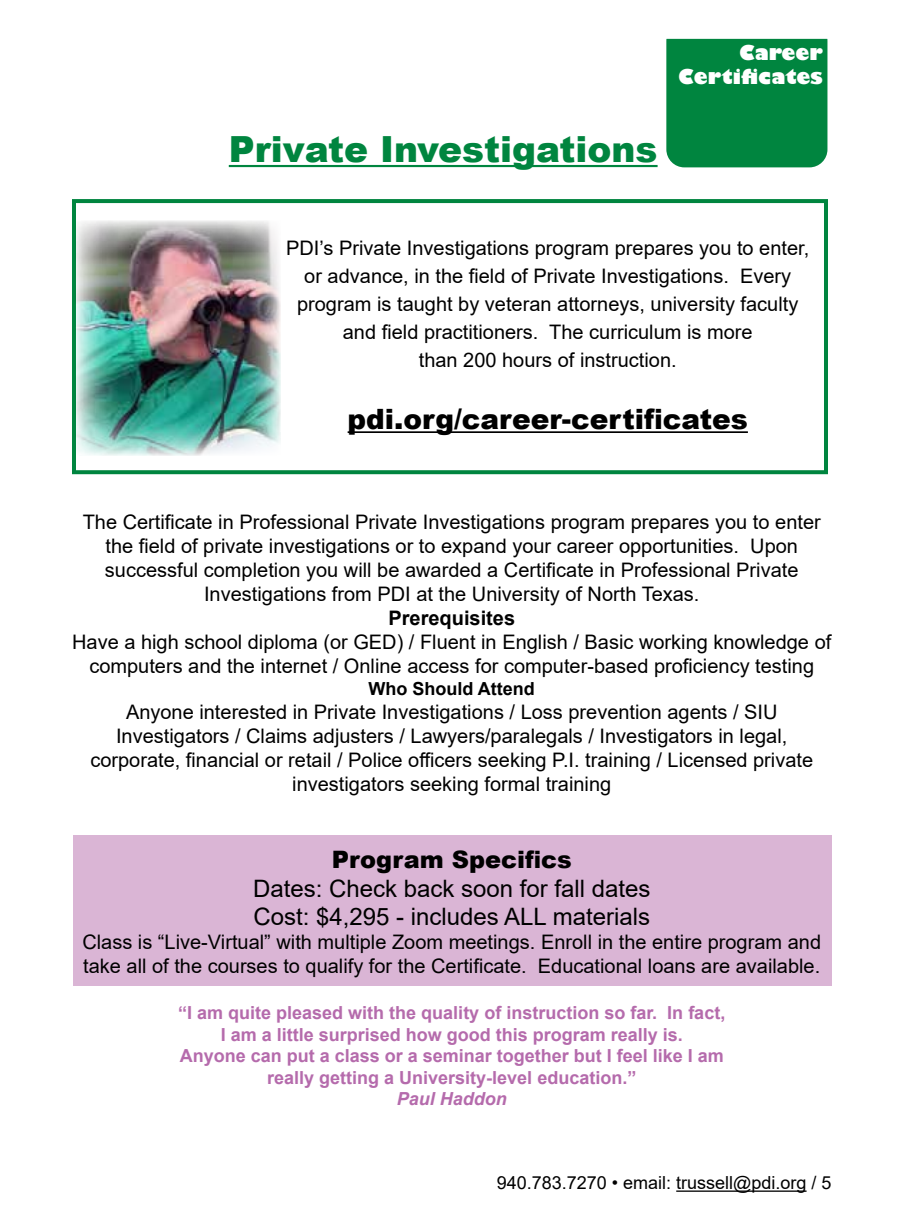
<style>
.page{position:relative;width:900px;height:1224px;background:#fff}
.page>*{position:absolute;margin:0;border:0;box-sizing:border-box;transform-origin:0 0}
.t1{font:900 36px "Arial";color:#00853f}
.t2{font:900 28px "Arial";color:#000}
.t3{font:24px/28.8px "Arial";color:#000}
.t4{font:900 24px "Arial";color:#000}
.t5{font:20px/24px "Arial";color:#000;text-align:center}
.t6{font:800 20px/24px "Gill Sans";color:#fff;text-align:right}
.t7{font:700 20px "Arial";color:#000}
.t8{font:700 18px/21.6px "Arial";color:#b56bac;text-align:center}
.t9{font:18px "Arial";color:#000}
.t10{font:700 18px "Arial";color:#000}
.t11{font:italic 700 18px "Arial";color:#b56bac}
</style>
<div class="page">
<hr style="left:676px;top:1190px;width:131px;height:2px;background:#000">
<div style="left:666px;top:23px;width:161px;height:144px;background:#00853f;border-radius:18px"></div>
<div style="left:652px;top:8px;width:186px;height:31px;background:#fff;border:2px solid #fff"></div>
<div style="left:73px;top:835px;width:759px;height:151px;background:#dab5d5"></div>
<hr style="left:229px;top:165px;width:429px;height:2px;background:#00853f">
<hr style="left:348px;top:431px;width:400px;height:2px;background:#000">
<div style="left:72px;top:199px;width:756px;height:275px;border:4px solid #00853f"></div>
<img style="left:75px;top:221px;width:206px;height:235px">
<h1 class="t1" style="left:229px;top:123px;width:430px">Private Investigations</h1>
<p class="t6" style="left:678px;top:42px;width:146px">Career<br>Certificates</p>
<p class="t5" style="left:286px;top:234px;width:525px;line-height:28px">PDI’s Private Investigations program prepares you to enter, or advance, in the field of Private Investigations. Every program is taught by veteran attorneys, university faculty and field practitioners. The curriculum is more<br>than 200 hours of instruction.</p>
<h2 class="t2" style="left:348px;top:398px;width:402px">pdi.org/career-certificates</h2>
<p class="t5" style="left:83px;top:510px;width:740px">The Certificate in Professional Private Investigations program prepares you to enter the field of private investigations or to expand your career opportunities. Upon successful completion you will be awarded a Certificate in Professional Private Investigations from PDI at the University of North Texas.</p>
<p class="t7" style="left:388px;top:604px;width:128px">Prerequisites</p>
<p class="t5" style="left:72px;top:630px;width:761px">Have a high school diploma (or GED) / Fluent in English / Basic working knowledge of computers and the internet / Online access for computer-based proficiency testing</p>
<p class="t10" style="left:369px;top:676px;width:168px">Who Should Attend</p>
<p class="t5" style="left:90px;top:700px;width:724px">Anyone interested in Private Investigations / Loss prevention agents / SIU Investigators / Claims adjusters / Lawyers/paralegals / Investigators in legal, corporate, financial or retail / Police officers seeking P.I. training / Licensed private investigators seeking formal training</p>
<p class="t4" style="left:332px;top:842px;width:241px">Program Specifics</p>
<p class="t3" style="left:253px;top:874px;width:399px">Dates: Check back soon for fall dates<br>Cost: $4,295 - includes ALL materials</p>
<p class="t5" style="left:82px;top:930px;width:740px;text-align:left">Class is “Live-Virtual” with multiple Zoom meetings. Enroll in the entire program and take all of the courses to qualify for the Certificate. Educational loans are available.</p>
<p class="t8" style="left:178px;top:1002px;width:549px">“I am quite pleased with the quality of instruction so far. In fact, I am a little surprised how good this program really is.<br>Anyone can put a class or a seminar together but I feel like I am really getting a University-level education.”</p>
<p class="t11" style="left:397px;top:1087px;width:112px">Paul Haddon</p>
<p class="t9" style="left:497px;top:1171px;width:336px">940.783.7270 • email: trussell@pdi.org / 5</p>
</div>
